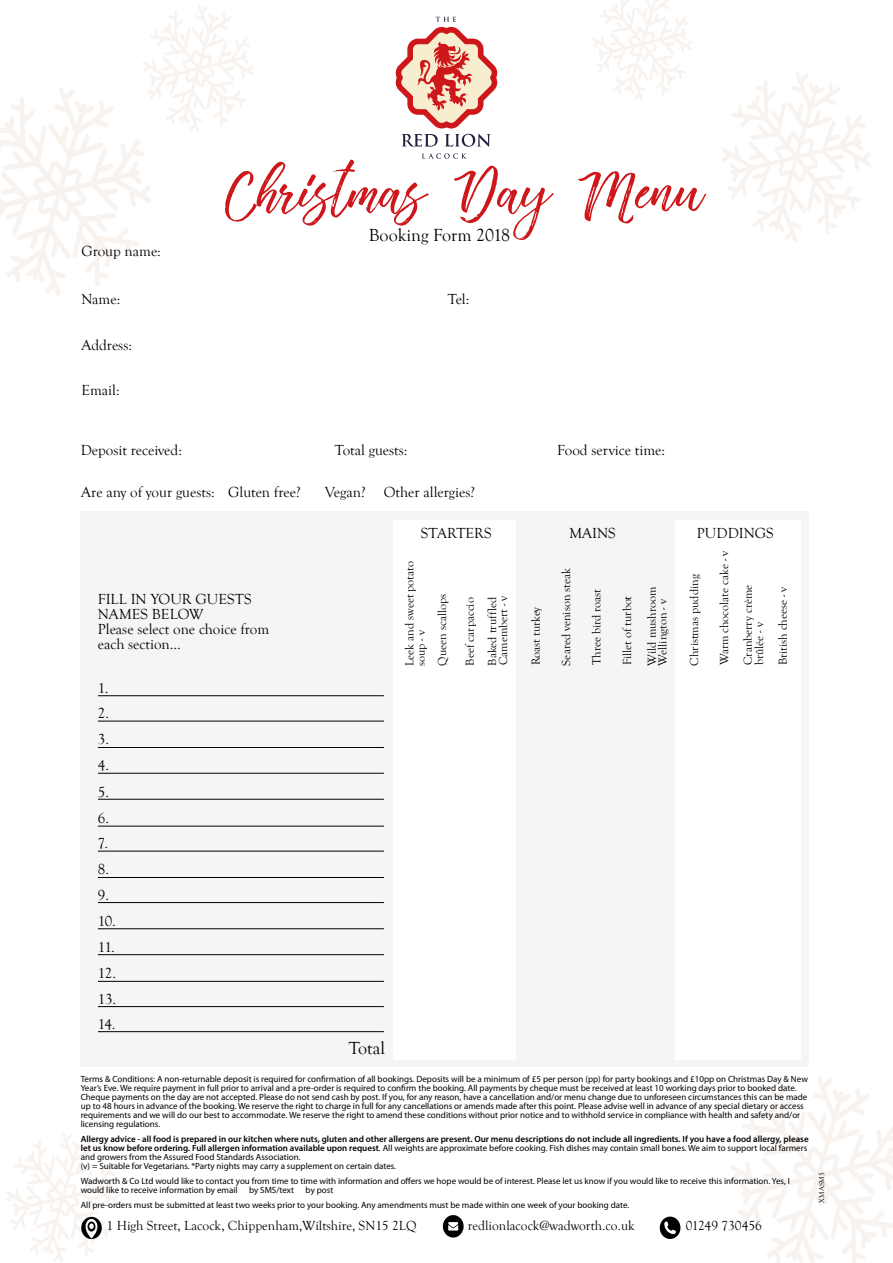
<style>
.page{position:relative;width:893px;height:1263px;background:#fff}
.page>*{position:absolute;margin:0;border:0;box-sizing:border-box;transform-origin:0 0}
.t1{font:67.5px "Vincentia";color:#cd171a}
.t2{font:18px "Goudy Old Style T";color:#000}
.t3{font:15px/25.8px "Goudy Old Style T";color:#000}
.t4{font:13.5px "Goudy Old Style T";color:#000}
.t5{font:12px/11.2px "Goudy Old Style T";color:#000}
.t6{font:9px/9px "Myriad Pro";color:#000}
.t7{font:600 9px/9px "Myriad Pro";color:#000}
.t8{font:7.5px "Goudy Old Style T";color:#000}
.s1{font-weight:400}
</style>
<div class="page">
<svg style="left:731px;top:1076px;width:162px;height:187px"></svg>
<svg style="left:0;top:5px;width:254px;height:291px"></svg>
<svg style="left:722px;top:72px;width:149px;height:170px"></svg>
<svg style="left:593px;top:0;width:99px;height:101px"></svg>
<div style="left:81px;top:512px;width:728px;height:555px;background:#f4f5f6"></div>
<svg style="left:401px;top:134px;width:37px;height:13px"></svg>
<svg style="left:445px;top:134px;width:46px;height:13px"></svg>
<svg style="left:422px;top:153px;width:45px;height:6px"></svg>
<svg style="left:395px;top:17px;width:103px;height:111px"></svg>
<hr style="left:98px;top:695px;width:286px;height:1px;background:#000">
<hr style="left:98px;top:721px;width:286px;height:1px;background:#000">
<hr style="left:98px;top:747px;width:286px;height:1px;background:#000">
<hr style="left:98px;top:773px;width:286px;height:1px;background:#000">
<hr style="left:98px;top:799px;width:286px;height:1px;background:#000">
<hr style="left:98px;top:826px;width:286px;height:1px;background:#000">
<hr style="left:98px;top:851px;width:286px;height:1px;background:#000">
<hr style="left:98px;top:877px;width:286px;height:1px;background:#000">
<hr style="left:98px;top:902px;width:286px;height:1px;background:#000">
<hr style="left:98px;top:928px;width:286px;height:1px;background:#000">
<hr style="left:98px;top:954px;width:286px;height:1px;background:#000">
<hr style="left:98px;top:981px;width:286px;height:1px;background:#000">
<hr style="left:98px;top:1006px;width:286px;height:1px;background:#000">
<hr style="left:98px;top:1031px;width:286px;height:1px;background:#000">
<div style="left:393px;top:520px;width:122px;height:540px;background:#fff"></div>
<div style="left:675px;top:520px;width:125px;height:540px;background:#fff"></div>
<svg style="left:443px;top:1215px;width:21px;height:22px"></svg>
<svg style="left:660px;top:1216px;width:20px;height:23px"></svg>
<svg style="left:6px;top:1133px;width:114px;height:129px"></svg>
<h3 class="t3" style="left:81px;top:238px;width:81px">Group name:</h3>
<h1 class="t1" style="left:225px;top:157px;width:480px">Christmas Day Menu</h1>
<h2 class="t2" style="left:369px;top:226px;width:143px">Booking Form 2018</h2>
<h3 class="t3" style="left:81px;top:287px;width:40px">Name:</h3>
<h3 class="t3" style="left:448px;top:287px;width:23px">Tel:</h3>
<h3 class="t3" style="left:81px;top:332px;width:52px">Address:</h3>
<h3 class="t3" style="left:81px;top:378px;width:40px">Email:</h3>
<h3 class="t3" style="left:81px;top:437px;width:103px">Deposit received:</h3>
<h3 class="t3" style="left:335px;top:437px;width:74px">Total guests:</h3>
<h3 class="t3" style="left:557px;top:437px;width:109px">Food service time:</h3>
<h3 class="t3" style="left:81px;top:480px;width:221px">Are any of your guests: Gluten free?</h3>
<h3 class="t3" style="left:325px;top:480px;width:152px">Vegan? Other allergies?</h3>
<h3 class="t3" style="left:98px;top:591px;width:173px;line-height:15px">FILL IN YOUR GUESTS<br>NAMES BELOW<br>Please select one choice from each section...</h3>
<h3 class="t3" style="left:98px;top:675px;width:20px">1.<br>2.<br>3.<br>4.<br>5.<br>6.<br>7.<br>8.<br>9.<br>10.<br>11.<br>12.<br>13.<br>14.</h3>
<h3 class="t3" style="left:421px;top:520px;width:72px">STARTERS</h3>
<h3 class="t3" style="left:569px;top:520px;width:48px">MAINS</h3>
<h3 class="t3" style="left:697px;top:520px;width:78px">PUDDINGS</h3>
<h3 class="t5" style="left:404px;top:666px;width:106px;rotate:-90deg">Leek and sweet potato soup - v</h3>
<h3 class="t5" style="left:437px;top:665px;width:73px;rotate:-90deg">Queen scallops</h3>
<h3 class="t5" style="left:459px;top:665px;width:70px;line-height:22.4px;rotate:-90deg">Beef carpaccio<br>Baked truffled</h3>
<h3 class="t5" style="left:498px;top:665px;width:72px;rotate:-90deg">Camembert - v</h3>
<h3 class="t5" style="left:531px;top:665px;width:60px;rotate:-90deg">Roast turkey</h3>
<h3 class="t5" style="left:561px;top:665px;width:99px;rotate:-90deg">Seared venison steak</h3>
<h3 class="t5" style="left:591px;top:665px;width:78px;rotate:-90deg">Three bird roast</h3>
<h3 class="t5" style="left:622px;top:665px;width:71px;rotate:-90deg">Fillet of turbot</h3>
<h3 class="t5" style="left:647px;top:665px;width:80px;line-height:10.8px;rotate:-90deg">Wild mushroom<br>Wellington - v</h3>
<h3 class="t5" style="left:689px;top:665px;width:93px;rotate:-90deg">Christmas pudding</h3>
<h3 class="t5" style="left:719px;top:665px;width:116px;rotate:-90deg">Warm chocolate cake - v</h3>
<h3 class="t5" style="left:742px;top:665px;width:82px;rotate:-90deg">Cranberry crème brûlée - v</h3>
<h3 class="t5" style="left:777px;top:665px;width:80px;rotate:-90deg">British cheese - v</h3>
<h2 class="t2" style="left:349px;top:1038px;width:38px">Total</h2>
<p class="t6" style="left:81px;top:1074px;width:729px">Terms &amp; Conditions: A non-returnable deposit is required for confirmation of all bookings. Deposits will be a minimum of £5 per person (pp) for party bookings and £10pp on Christmas Day &amp; New Year’s Eve. We require payment in full prior to arrival and a pre-order is required to confirm the booking. All payments by cheque must be received at least 10 working days prior to booked date.<br>Cheque payments on the day are not accepted. Please do not send cash by post. If you, for any reason, have a cancellation and/or menu change due to unforeseen circumstances this can be made up to 48 hours in advance of the booking. We reserve the right to charge in full for any cancellations or amends made after this point. Please advise well in advance of any special dietary or access requirements and we will do our best to accommodate. We reserve the right to amend these conditions without prior notice and to withhold service in compliance with health and safety and/or licensing regulations.</p>
<p class="t7" style="left:81px;top:1134px;width:729px">Allergy advice - all food is prepared in our kitchen where nuts, gluten and other allergens are present. Our menu descriptions do not include all ingredients. If you have a food allergy, please let us know before ordering. Full allergen information available upon request<span class="s1">. All weights are approximate before cooking. Fish dishes may contain small bones. We aim to support local farmers and growers from the Assured Food Standards Association.<br>(v) = Suitable for Vegetarians. *Party nights may carry a supplement on certain dates.</span></p>
<p class="t6" style="left:81px;top:1176px;width:711px">Wadworth &amp; Co Ltd would like to contact you from time to time with information and offers we hope would be of interest. Please let us know if you would like to receive this information. Yes, I would like to receive information by email</p>
<p class="t6" style="left:81px;top:1182px;width:550px;line-height:15px;text-indent:225px">by post<br>All pre-orders must be submitted at least two weeks prior to your booking. Any amendments must be made within one week of your booking date.</p>
<p class="t6" style="left:249px;top:1185px;width:47px">by SMS/text</p>
<h3 class="t4" style="left:107px;top:1218px;width:311px">1 High Street, Lacock, Chippenham,Wiltshire, SN15 2LQ</h3>
<h3 class="t4" style="left:468px;top:1218px;width:168px">redlionlacock@wadworth.co.uk</h3>
<h3 class="t4" style="left:686px;top:1218px;width:78px">01249 730456</h3>
<p class="t8" style="left:818px;top:1202px;width:32px;rotate:-90deg">XMASM5</p>
</div>
